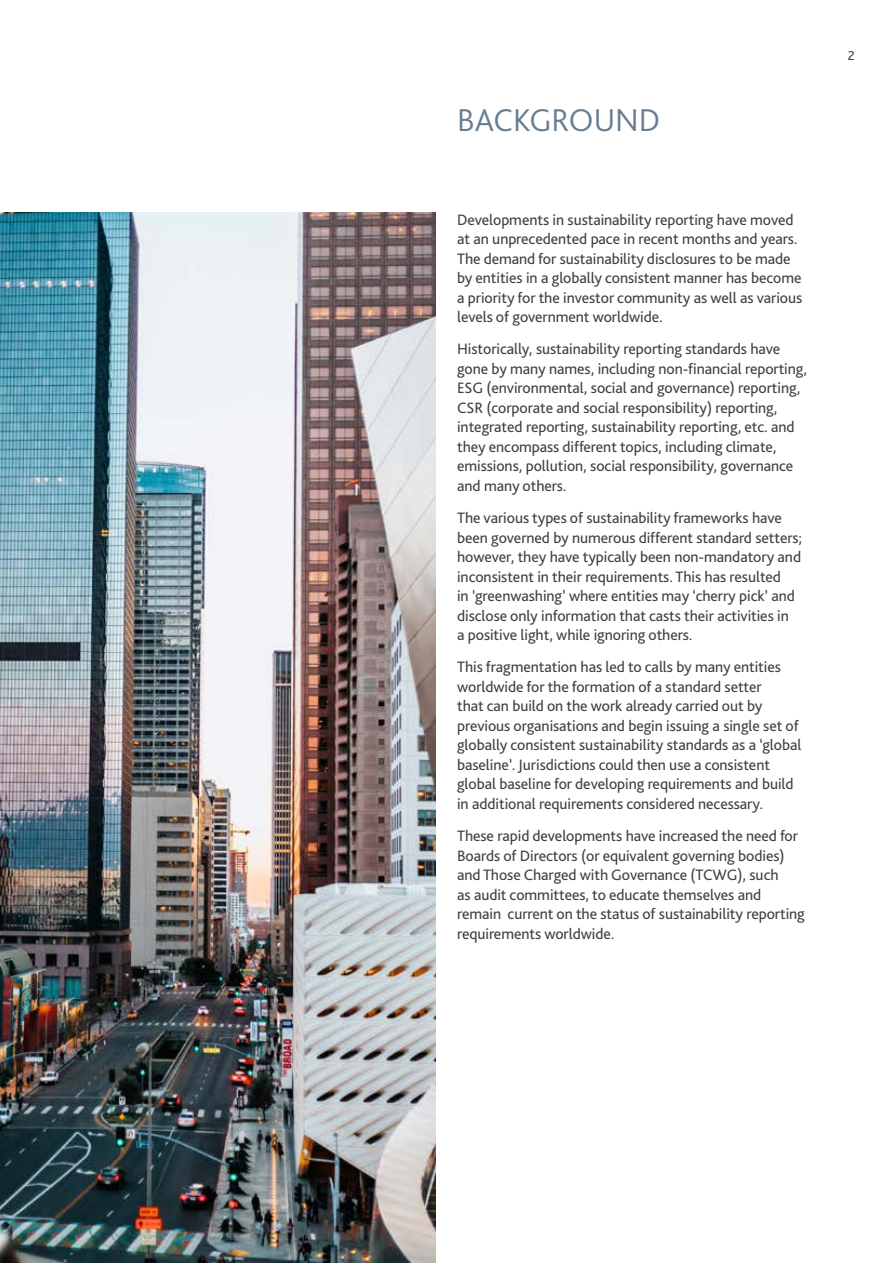
<style>
.page{position:relative;width:893px;height:1263px;background:#fff}
.page>*{position:absolute;margin:0;border:0;box-sizing:border-box;transform-origin:0 0}
.t1{font:300 33px "Bliss Pro";color:#657c91}
.t2{font:15.75px/19.5px "Bliss Pro";letter-spacing:-.005em;color:#404040}
.t3{font:13.5px "Bliss Pro";color:#404040}
</style>
<div class="page">
<img style="left:0;top:213px;width:436px;height:1050px">
<h1 class="t1" style="left:457px;top:100px;width:205px">BACKGROUND</h1>
<p class="t2" style="left:457px;top:209px;width:347px">Developments in sustainability reporting have moved at an unprecedented pace in recent months and years.<br>The demand for sustainability disclosures to be made by entities in a globally consistent manner has become a priority for the investor community as well as various levels of government worldwide.</p>
<p class="t2" style="left:457px;top:339px;width:352px">Historically, sustainability reporting standards have gone by many names, including non-financial reporting, ESG (environmental, social and governance) reporting, CSR (corporate and social responsibility) reporting, integrated reporting, sustainability reporting, etc. and they encompass different topics, including climate, emissions, pollution, social responsibility, governance and many others.</p>
<p class="t2" style="left:457px;top:508px;width:347px">The various types of sustainability frameworks have been governed by numerous different standard setters; however, they have typically been non-mandatory and inconsistent in their requirements. This has resulted<br>in ‘greenwashing’ where entities may ‘cherry pick’ and disclose only information that casts their activities in<br>a positive light, while ignoring others.</p>
<p class="t2" style="left:457px;top:657px;width:346px">This fragmentation has led to calls by many entities worldwide for the formation of a standard setter<br>that can build on the work already carried out by previous organisations and begin issuing a single set of globally consistent sustainability standards as a ‘global baseline’. Jurisdictions could then use a consistent global baseline for developing requirements and build in additional requirements considered necessary.</p>
<p class="t2" style="left:457px;top:826px;width:349px">These rapid developments have increased the need for Boards of Directors (or equivalent governing bodies) and Those Charged with Governance (TCWG), such<br>as audit committees, to educate themselves and remain current on the status of sustainability reporting requirements worldwide.</p>
<p class="t3" style="left:848px;top:47px;width:8px">2</p>
</div>
